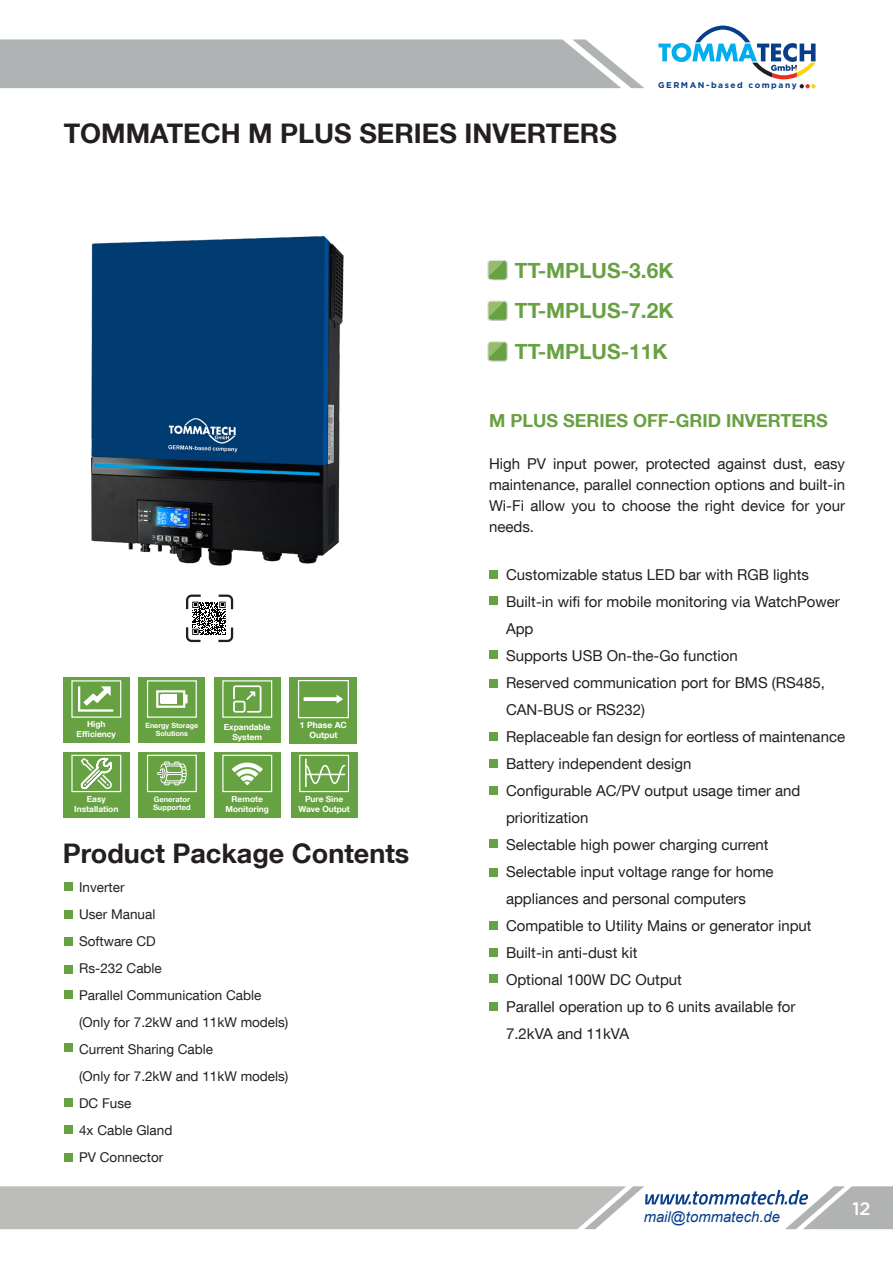
<style>
.page{position:relative;width:893px;height:1263px;background:#fff}
.page>*{position:absolute;margin:0;border:0;box-sizing:border-box;transform-origin:0 0}
.t1{font:700 27px "Helvetica Neue LT Com";color:#231f20}
.t2{font:700 21px "Helvetica Neue LT Com";color:#68a142}
.t3{font:700 18px "Helvetica Neue LT Com";color:#68a142}
.t4{font:500 18px "Gotham";color:#fff}
.t5{font:15px/27px "Helvetica Neue LT Com";color:#231f20}
.t6{font:italic 14.85px "Arial";color:#083e89}
.t7{font:13.5px/27px "Helvetica Neue LT Com";color:#231f20}
.t8{font:700 8.55px/10.4px "Helvetica Neue LT Com";color:#fff;text-align:center}
.t9{font:700 8.4px/10.1px "Helvetica Neue LT Com";color:#fff;text-align:center}
.t10{font:700 8.4px "Gotham";letter-spacing:.185em;color:#083e89}
.t11{font:700 7.5px "Helvetica Neue LT Com";color:#fff}
.t12{font:700 7.2px/8.7px "Helvetica Neue LT Com";color:#fff;text-align:center}
</style>
<div class="page">
<svg style="left:0;top:39px;width:644px;height:49px;background:#b5b7b7"></svg>
<svg style="left:658px;top:26px;width:158px;height:62px"></svg>
<svg style="left:0;top:1186px;width:893px;height:43px"></svg>
<img style="left:91px;top:236px;width:253px;height:330px">
<div style="left:65px;top:965px;width:8px;height:9px;background:#68a142"></div>
<div style="left:65px;top:910px;width:8px;height:8px;background:#68a142"></div>
<div style="left:65px;top:1099px;width:8px;height:8px;background:#68a142"></div>
<div style="left:65px;top:1125px;width:8px;height:9px;background:#68a142"></div>
<div style="left:65px;top:1153px;width:8px;height:9px;background:#68a142"></div>
<div style="left:65px;top:1043px;width:8px;height:9px;background:#68a142"></div>
<div style="left:65px;top:990px;width:8px;height:9px;background:#68a142"></div>
<div style="left:65px;top:937px;width:8px;height:9px;background:#68a142"></div>
<div style="left:65px;top:882px;width:8px;height:9px;background:#68a142"></div>
<div style="left:489px;top:570px;width:8px;height:9px;background:#68a142"></div>
<div style="left:489px;top:597px;width:8px;height:8px;background:#68a142"></div>
<div style="left:489px;top:651px;width:8px;height:8px;background:#68a142"></div>
<div style="left:489px;top:1002px;width:8px;height:9px;background:#68a142"></div>
<div style="left:489px;top:679px;width:8px;height:9px;background:#68a142"></div>
<div style="left:489px;top:732px;width:8px;height:9px;background:#68a142"></div>
<div style="left:489px;top:759px;width:8px;height:8px;background:#68a142"></div>
<div style="left:489px;top:787px;width:8px;height:8px;background:#68a142"></div>
<div style="left:489px;top:839px;width:8px;height:9px;background:#68a142"></div>
<div style="left:489px;top:868px;width:8px;height:8px;background:#68a142"></div>
<div style="left:489px;top:922px;width:8px;height:8px;background:#68a142"></div>
<div style="left:489px;top:948px;width:8px;height:8px;background:#68a142"></div>
<div style="left:489px;top:974px;width:8px;height:9px;background:#68a142"></div>
<svg style="left:487px;top:260px;width:21px;height:20px"></svg>
<svg style="left:487px;top:341px;width:21px;height:21px"></svg>
<svg style="left:487px;top:300px;width:21px;height:21px"></svg>
<svg style="left:186px;top:594px;width:48px;height:49px"></svg>
<div style="left:139px;top:752px;width:66px;height:66px;background:#67a242"></div>
<div style="left:147px;top:755px;width:50px;height:37px;border:1px solid #fff"></div>
<svg style="left:157px;top:761px;width:30px;height:24px"></svg>
<div style="left:63px;top:677px;width:66px;height:66px;background:#67a242"></div>
<div style="left:71px;top:680px;width:50px;height:38px;border:1px solid #fff"></div>
<svg style="left:78px;top:686px;width:35px;height:26px"></svg>
<div style="left:139px;top:677px;width:66px;height:66px;background:#67a242"></div>
<div style="left:147px;top:680px;width:50px;height:38px;border:1px solid #fff"></div>
<svg style="left:156px;top:690px;width:32px;height:18px"></svg>
<div style="left:290px;top:677px;width:67px;height:66px;background:#67a242"></div>
<div style="left:298px;top:680px;width:51px;height:38px;border:1px solid #fff"></div>
<svg style="left:304px;top:695px;width:39px;height:9px"></svg>
<div style="left:63px;top:752px;width:66px;height:66px;background:#67a242"></div>
<div style="left:71px;top:755px;width:50px;height:37px;border:1px solid #fff"></div>
<svg style="left:79px;top:756px;width:35px;height:35px"></svg>
<div style="left:214px;top:752px;width:66px;height:66px;background:#67a242"></div>
<div style="left:222px;top:755px;width:50px;height:37px;border:1px solid #fff"></div>
<svg style="left:232px;top:762px;width:31px;height:23px"></svg>
<div style="left:291px;top:752px;width:66px;height:66px;background:#67a242"></div>
<div style="left:299px;top:755px;width:50px;height:37px;border:1px solid #fff"></div>
<svg style="left:305px;top:758px;width:40px;height:29px"></svg>
<div style="left:214px;top:677px;width:66px;height:66px;background:#67a242"></div>
<div style="left:222px;top:680px;width:50px;height:38px;border:1px solid #fff"></div>
<svg style="left:233px;top:685px;width:29px;height:28px"></svg>
<p class="t1" style="left:64px;top:117px;width:555px">TOMMATECH M PLUS SERIES INVERTERS</p>
<p class="t10" style="left:658px;top:79px;width:140px">GERMAN-based company</p>
<p class="t9" style="left:87px;top:719px;width:20px">High</p>
<p class="t9" style="left:77px;top:729px;width:41px">Efficiency</p>
<p class="t12" style="left:145px;top:720px;width:55px">Energy Storage<br>Solutions</p>
<p class="t8" style="left:300px;top:719px;width:49px">1 Phase AC<br>Output</p>
<p class="t9" style="left:224px;top:721px;width:48px">Expandable</p>
<p class="t9" style="left:232px;top:731px;width:31px">System</p>
<p class="t8" style="left:229px;top:726px;width:42px">Ekonomik</p>
<p class="t9" style="left:87px;top:793px;width:21px">Easy</p>
<p class="t9" style="left:74px;top:803px;width:46px">Installation</p>
<p class="t11" style="left:154px;top:795px;width:38px">Generator</p>
<p class="t11" style="left:153px;top:802px;width:39px">Supported</p>
<p class="t9" style="left:232px;top:793px;width:33px">Remote</p>
<p class="t9" style="left:226px;top:803px;width:45px">Monitoring</p>
<p class="t9" style="left:298px;top:793px;width:53px">Pure Sine<br>Wave Output</p>
<p class="t1" style="left:63px;top:836px;width:348px">Product Package Contents</p>
<p class="t7" style="left:79px;top:873px;width:184px">Inverter<br>User Manual<br>Software CD<br>Rs-232 Cable<br>Parallel Communication Cable</p>
<p class="t7" style="left:79px;top:1008px;width:211px">(Only for 7.2kW and 11kW models)<br>Current Sharing Cable</p>
<p class="t7" style="left:79px;top:1062px;width:211px">(Only for 7.2kW and 11kW models)<br>DC Fuse<br>4x Cable Gland<br>PV Connector</p>
<p class="t2" style="left:515px;top:257px;width:160px">TT-MPLUS-3.6K</p>
<p class="t2" style="left:515px;top:297px;width:160px">TT-MPLUS-7.2K</p>
<p class="t2" style="left:515px;top:338px;width:154px">TT-MPLUS-11K</p>
<p class="t3" style="left:489px;top:409px;width:340px">M PLUS SERIES OFF-GRID INVERTERS</p>
<p class="t5" style="left:489px;top:453px;width:358px;line-height:21px;text-align:justify">High PV input power, protected against dust, easy maintenance, parallel connection options and built-in Wi-Fi allow you to choose the right device for your needs.</p>
<p class="t5" style="left:506px;top:561px;width:305px">Customizable status LED bar with RGB lights</p>
<p class="t5" style="left:506px;top:588px;width:335px">Built-in wifi for mobile monitoring via WatchPower<br>App</p>
<p class="t5" style="left:506px;top:642px;width:233px">Supports USB On-the-Go function</p>
<p class="t5" style="left:506px;top:669px;width:320px">Reserved communication port for BMS (RS485,<br>CAN-BUS or RS232)</p>
<p class="t5" style="left:506px;top:723px;width:341px">Replaceable fan design for eortless of maintenance</p>
<p class="t5" style="left:506px;top:750px;width:187px">Battery independent design</p>
<p class="t5" style="left:506px;top:777px;width:296px">Configurable AC/PV output usage timer and prioritization</p>
<p class="t5" style="left:506px;top:831px;width:264px">Selectable high power charging current</p>
<p class="t5" style="left:506px;top:858px;width:269px">Selectable input voltage range for home appliances and personal computers</p>
<p class="t5" style="left:506px;top:912px;width:307px">Compatible to Utility Mains or generator input</p>
<p class="t5" style="left:506px;top:939px;width:133px">Built-in anti-dust kit</p>
<p class="t5" style="left:506px;top:966px;width:177px">Optional 100W DC Output</p>
<p class="t5" style="left:506px;top:993px;width:291px">Parallel operation up to 6 units available for<br>7.2kVA and 11kVA</p>
<p class="t6" style="left:644px;top:1207px;width:138px">mail@tommatech.de</p>
<p class="t4" style="left:852px;top:1197px;width:20px">12</p>
</div>
